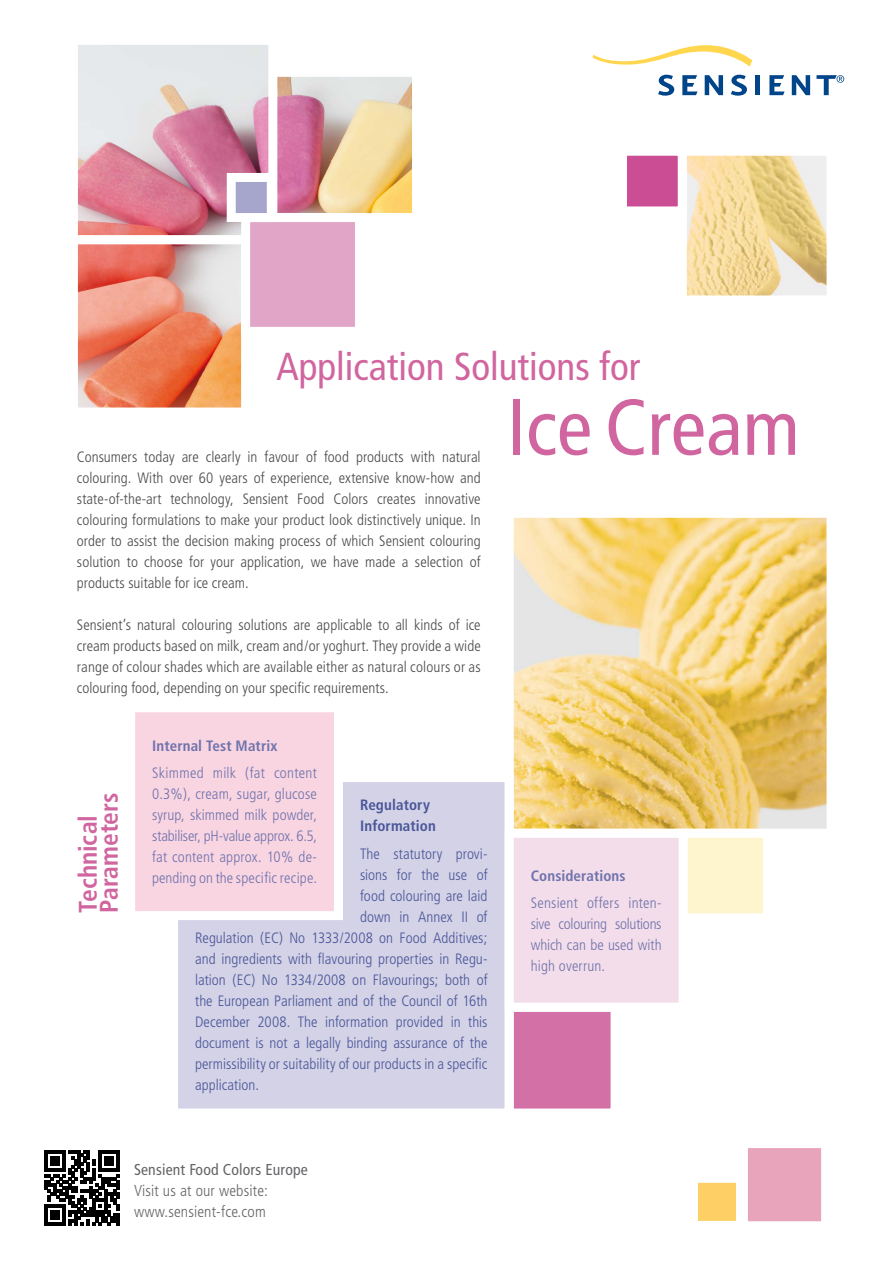
<style>
.page{position:relative;width:893px;height:1263px;background:#fff}
.page>*{position:absolute;margin:0;border:0;box-sizing:border-box;transform-origin:0 0}
.t1{font:condensed 79.2px "Frutiger";color:#d1659f}
.t2{font:condensed 39px "Frutiger";color:#d1659f}
.t3{font:700 condensed 25.5px/21px "Frutiger";color:#d1659f}
.t4{font:300 condensed 15.75px/21px "Frutiger";letter-spacing:.01em;color:#646567}
.t5{font:condensed 15.75px "Frutiger";letter-spacing:.01em;color:#646567}
.t6{font:300 condensed 15px/21px "Frutiger";color:#4b4b4d;text-align:justify}
.t7{font:300 condensed 15px "Frutiger";color:#4a5699}
.t8{font:300 condensed 15px/21px "Frutiger";color:#6f73ac;text-align:justify}
.t9{font:700 condensed 15px "Frutiger";letter-spacing:.01em;color:#6f73ac}
.t10{font:700 condensed 15px/21px "Frutiger";letter-spacing:.01em;color:#4a5699}
</style>
<div class="page">
<div style="left:755px;top:75px;width:5px;height:20px;background:#004489"></div>
<svg style="left:682px;top:75px;width:15px;height:20px"></svg>
<svg style="left:658px;top:75px;width:16px;height:21px"></svg>
<svg style="left:731px;top:75px;width:16px;height:21px"></svg>
<svg style="left:769px;top:75px;width:16px;height:20px"></svg>
<svg style="left:705px;top:75px;width:18px;height:20px"></svg>
<svg style="left:792px;top:75px;width:18px;height:20px"></svg>
<svg style="left:592px;top:45px;width:160px;height:22px"></svg>
<svg style="left:816px;top:75px;width:28px;height:20px"></svg>
<img style="left:282px;top:78px;width:129px;height:134px">
<div style="left:267px;top:68px;width:154px;height:154px;border:9px solid #fff"></div>
<svg style="left:78px;top:45px;width:204px;height:168px;background:#dfc8d2"></svg>
<div style="left:241px;top:213px;width:123px;height:123px;background:#e1a5c7;border:9px solid #fff"></div>
<svg style="left:686px;top:155px;width:141px;height:141px;background:#eed7a2"></svg>
<div style="left:618px;top:147px;width:69px;height:68px;background:#cb4d93;border:9px solid #fff"></div>
<img style="left:77px;top:168px;width:203px;height:240px">
<img style="left:515px;top:519px;width:311px;height:309px">
<div style="left:505px;top:509px;width:331px;height:329px;border:9px solid #fff"></div>
<svg style="left:698px;top:1148px;width:124px;height:74px"></svg>
<div style="left:178px;top:768px;width:340px;height:341px;background:#d3d2e6"></div>
<svg style="left:500px;top:824px;width:277px;height:285px"></svg>
<svg style="left:135px;top:712px;width:212px;height:212px;background:#f8d8e4"></svg>
<svg style="left:44px;top:1151px;width:75px;height:75px"></svg>
<h2 class="t2" style="left:276px;top:344px;width:365px">Application Solutions for</h2>
<p class="t6" style="left:77px;top:446px;width:405px">Consumers today are clearly in favour of food products with natural colouring. With over 60 years of experience, extensive know-how and state-of-the-art technology, Sensient Food Colors creates innovative colouring formulations to make your product look distinctively unique. In order to assist the decision making process of which Sensient colouring solution to choose for your application, we have made a selection of products suitable for ice cream.</p>
<p class="t6" style="left:77px;top:614px;width:405px">Sensient’s natural colouring solutions are applicable to all kinds of ice cream products based on milk, cream and/or yoghurt. They provide a wide range of colour shades which are available either as natural colours or as colouring food, depending on your specific requirements.</p>
<h3 class="t3" style="left:77px;top:913px;width:122px;rotate:-90deg">Technical<br>Parameters</h3>
<p class="t9" style="left:152px;top:737px;width:127px">Internal Test Matrix</p>
<p class="t8" style="left:152px;top:763px;width:166px">Skimmed milk (fat content 0.3%), cream, sugar, glucose syrup, skimmed milk powder, stabiliser, pH-value approx. 6.5, fat content approx. 10% de&shy;pending on the specific recipe.</p>
<p class="t10" style="left:360px;top:795px;width:77px">Regulatory<br>Information</p>
<p class="t7" style="left:360px;top:845px;width:129px">The statutory provi-</p>
<p class="t7" style="left:360px;top:866px;width:129px">sions for the use of</p>
<p class="t7" style="left:360px;top:887px;width:129px">food colouring are laid</p>
<p class="t7" style="left:360px;top:908px;width:129px">down in Annex II of</p>
<p class="t7" style="left:195px;top:929px;width:294px">Regulation (EC) No 1333/2008 on Food Additives;</p>
<p class="t7" style="left:195px;top:950px;width:294px">and ingredients with flavouring properties in Regu-</p>
<p class="t7" style="left:195px;top:971px;width:294px">lation (EC) No 1334/2008 on Flavourings; both of</p>
<p class="t7" style="left:195px;top:992px;width:294px">the European Parliament and of the Council of 16th</p>
<p class="t7" style="left:195px;top:1013px;width:294px">December 2008. The information provided in this</p>
<p class="t7" style="left:195px;top:1034px;width:294px">document is not a legally binding assurance of the</p>
<p class="t7" style="left:195px;top:1055px;width:294px">permissibility or suitability of our products in a specific</p>
<p class="t7" style="left:195px;top:1076px;width:65px">application.</p>
<h1 class="t1" style="left:507px;top:381px;width:294px">Ice Cream</h1>
<p class="t9" style="left:531px;top:866px;width:96px">Considerations</p>
<p class="t8" style="left:531px;top:892px;width:132px">Sensient offers inten&shy;sive colouring solutions which can be used with high overrun.</p>
<p class="t5" style="left:134px;top:1160px;width:175px">Sensient Food Colors Europe</p>
<p class="t4" style="left:134px;top:1180px;width:135px">Visit us at our website: www.sensient-fce.com</p>
</div>
